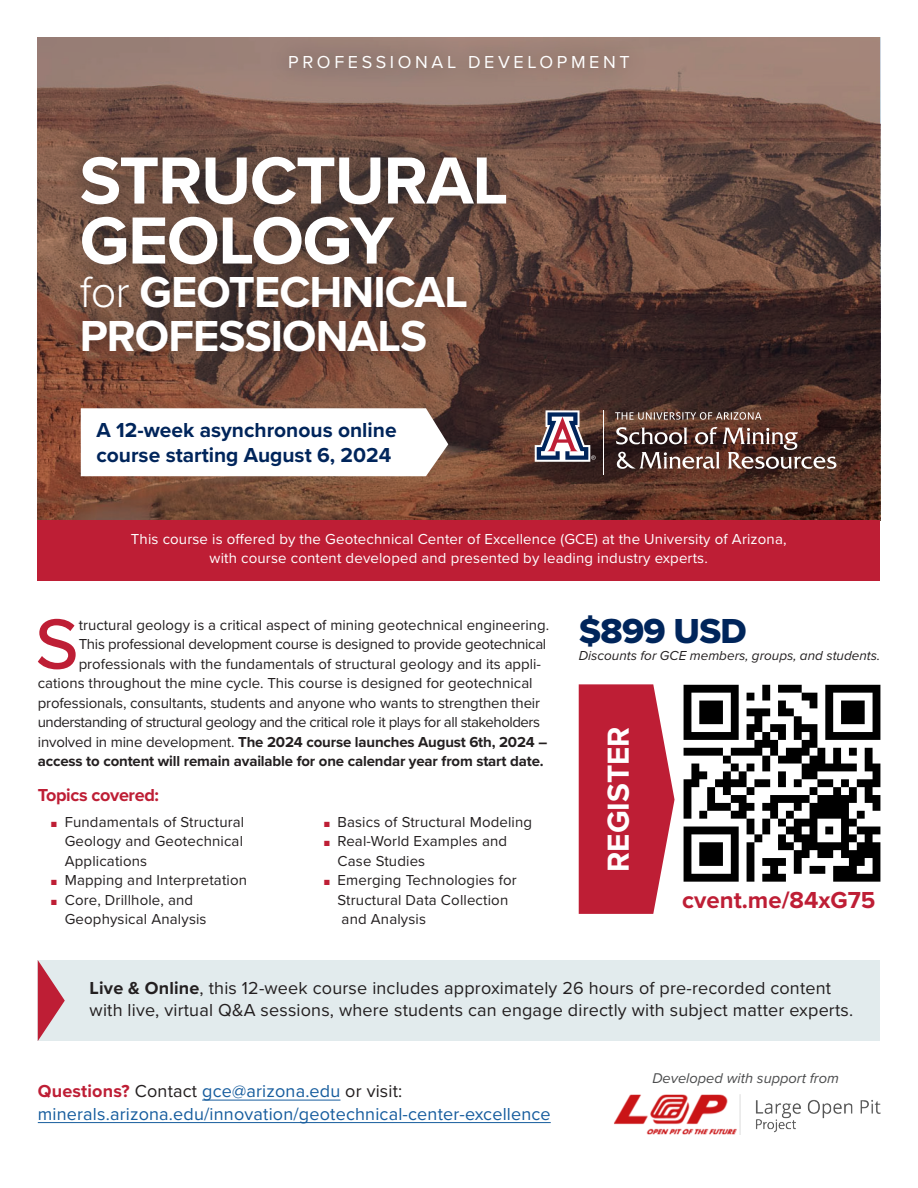
<style>
.page{position:relative;width:918px;height:1188px;background:#fff}
.page>*{position:absolute;margin:0;border:0;box-sizing:border-box;transform-origin:0 0}
.body_text_-_span_columns{font:500 73.5px "Proxima Nova";color:#be1e35}
.t1{font:700 69px/60px "Proxima Nova";letter-spacing:-.02em;color:#fff}
.t2{font:700 45px/43.5px "Proxima Nova";letter-spacing:-.02em;color:#fff}
.price{font:36px "Proxima Nova Extrabld";letter-spacing:-.02em;color:#00255b}
.body_text{font:700 31.5px "Proxima Nova";color:#fff}
.body_text-2{font:700 24px "Proxima Nova";color:#be1e35}
.subhead1{font:700 21px/25.2px "Proxima Nova";color:#00255b}
.body_text-3{font:18px/21.6px "Proxima Nova";letter-spacing:.01em;color:#231f20}
.body_text-4{font:18px/22.5px "Proxima Nova";letter-spacing:.01em;color:#175d9e}
.t3{font:18px "Proxima Nova";letter-spacing:.2em;color:#fff}
.subhead1_-_span_columns{font:700 18px "Proxima Nova";letter-spacing:-.02em;color:#be1e35}
.body_text_-_span_columns-2{font:15px/19.5px "Proxima Nova";color:#231f20}
.body_text-5{font:15px/19.5px "Proxima Nova";letter-spacing:.01em;color:#fff;text-align:center}
.body_text_-_span_columns-3{font:700 15px "Proxima Nova";letter-spacing:-.01em;color:#231f20}
.body_text_-_span_columns-4{font:15px "Proxima Nova";letter-spacing:-.03em;color:#231f20}
.body_text_-_span_columns-5{font:15px "Proxima Nova";letter-spacing:-.02em;color:#231f20}
.italic_body_text{font:italic 14.7px "Proxima Nova";color:#4b4c4d}
.italic_body_text-2{font:italic 13.5px "Proxima Nova";color:#231f20}
.s1{font-weight:300}
.s2{font-weight:400}
.s3{color:#be1e35}
.s4{font-weight:700}
.s5{font-weight:700;color:#be1e35}
.s6{color:#231f20}
</style>
<div class="page">
<img style="left:38px;top:38px;width:842px;height:482px">
<svg style="left:684px;top:685px;width:196px;height:197px"></svg>
<div style="left:38px;top:520px;width:842px;height:61px;background:#be1e35"></div>
<div style="left:38px;top:960px;width:842px;height:81px;background:#e2ebed"></div>
<div style="left:268px;top:33px;width:380px;height:57px;background:#9c8177"></div>
<svg style="left:535px;top:410px;width:61px;height:52px"></svg>
<hr style="left:603px;top:410px;width:1px;height:65px;background:#fff">
<svg style="left:616px;top:427px;width:220px;height:42px;background:#6e5550"></svg>
<svg style="left:615px;top:412px;width:147px;height:8px"></svg>
<svg style="left:81px;top:408px;width:367px;height:68px"></svg>
<svg style="left:579px;top:684px;width:96px;height:230px;background:#c5384c"></svg>
<hr style="left:202px;top:1100px;width:138px;height:1px;background:#175d9e">
<hr style="left:38px;top:1122px;width:513px;height:1px;background:#175d9e">
<img style="left:614px;top:1094px;width:266px;height:40px">
<svg style="left:38px;top:960px;width:27px;height:81px"></svg>
<div style="left:59px;top:134px;width:470px;height:240px;background:#231f20;opacity:.75"></div>
<p class="t3" style="left:288px;top:48px;width:343px">PROFESSIONAL DEVELOPMENT</p>
<p class="t1" style="left:80px;top:149px;width:430px">STRUCTURAL<br>GEOLOGY</p>
<p class="t2" style="left:80px;top:269px;width:390px"><span class="s1">for</span> GEOTECHNICAL<br>PROFESSIONALS</p>
<p class="subhead1" style="left:96px;top:417px;width:302px">A 12-week asynchronous online course starting August 6, 2024</p>
<p class="body_text-5" style="left:131px;top:528px;width:657px">This course is offered by the Geotechnical Center of Excellence (GCE) at the University of Arizona, with course content developed and presented by leading industry experts.</p>
<p class="body_text_-_span_columns" style="left:35px;top:589px;width:45px">S</p>
<p class="body_text_-_span_columns-2" style="left:79px;top:614px;width:472px">tructural geology is a critical aspect of mining geotechnical engineering.</p>
<p class="body_text_-_span_columns-5" style="left:79px;top:633px;width:469px">This professional development course is designed to provide geotechnical</p>
<p class="body_text_-_span_columns-2" style="left:79px;top:653px;width:464px">professionals with the fundamentals of structural geology and its appli-</p>
<p class="body_text_-_span_columns-2" style="left:38px;top:673px;width:496px">cations throughout the mine cycle. This course is designed for geotechnical</p>
<p class="body_text_-_span_columns-2" style="left:38px;top:692px;width:504px">professionals, consultants, students and anyone who wants to strengthen their</p>
<p class="body_text_-_span_columns-4" style="left:38px;top:711px;width:504px">understanding of structural geology and the critical role it plays for all stakeholders</p>
<p class="body_text_-_span_columns-3" style="left:38px;top:730px;width:511px"><span class="s2">involved in mine development.</span> The 2024 course launches August 6th, 2024 –</p>
<p class="body_text_-_span_columns-3" style="left:38px;top:750px;width:507px">access to content will remain available for one calendar year from start date.</p>
<p class="subhead1_-_span_columns" style="left:38px;top:781px;width:123px">Topics covered:</p>
<p class="body_text_-_span_columns-2" style="left:65px;top:811px;width:181px;text-align:justify;text-indent:-14px"><span class="s3">■</span> Fundamentals of Structural Geology and Geotechnical Applications</p>
<p class="body_text_-_span_columns-2" style="left:51px;top:870px;width:197px"><span class="s3">■</span> Mapping and Interpretation</p>
<p class="body_text_-_span_columns-2" style="left:65px;top:889px;width:143px;text-indent:-14px"><span class="s3">■</span> Core, Drillhole, and<br>Geophysical Analysis</p>
<p class="body_text_-_span_columns-2" style="left:324px;top:811px;width:210px"><span class="s3">■</span> Basics of Structural Modeling</p>
<p class="body_text_-_span_columns-2" style="left:338px;top:831px;width:171px;text-indent:-14px"><span class="s3">■</span> Real-World Examples and<br>Case Studies</p>
<p class="body_text_-_span_columns-2" style="left:338px;top:870px;width:181px;text-indent:-14px"><span class="s3">■</span> Emerging Technologies for<br>Structural Data Collection and Analysis</p>
<p class="price" style="left:579px;top:604px;width:169px">$899 USD</p>
<p class="italic_body_text-2" style="left:579px;top:646px;width:303px">Discounts for GCE members, groups, and students.</p>
<p class="body_text" style="left:595px;top:872px;width:147px;rotate:-90deg">REGISTER</p>
<p class="body_text-2" style="left:682px;top:883px;width:195px">cvent.me/84xG75</p>
<p class="body_text-3" style="left:90px;top:976px;width:765px"><span class="s4">Live &amp; Online</span>, this 12-week course includes approximately 26 hours of pre-recorded content with live, virtual Q&amp;A sessions, where students can engage directly with subject matter experts.</p>
<p class="body_text-4" style="left:38px;top:1079px;width:514px"><span class="s5">Questions?</span> <span class="s6">Contact</span> gce@arizona.edu <span class="s6">or visit: </span>minerals.arizona.edu/innovation/geotechnical-center-excellence</p>
<p class="italic_body_text" style="left:652px;top:1067px;width:188px">Developed with support from</p>
</div>
